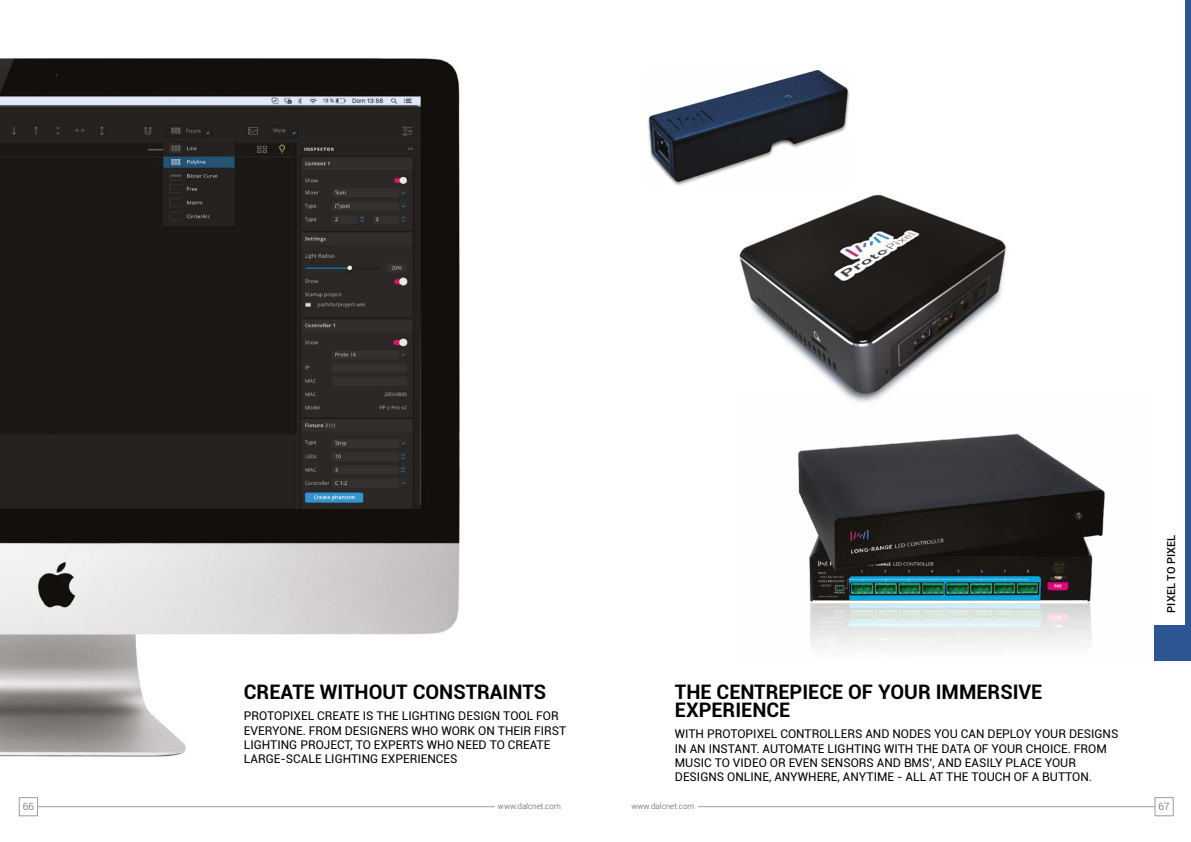
<style>
.page{position:relative;width:1191px;height:842px;background:#fff}
.page>*{position:absolute;margin:0;border:0;box-sizing:border-box;transform-origin:0 0}
.t1{font:700 20px/18px "Roboto";color:#000}
.t2{font:12px/14.4px "Roboto";color:#000}
.t3{font:500 11px "Roboto";color:#000}
.t4{font:300 10px "Roboto";color:#575756}
.t5{font:300 8px "Roboto";color:#575756}
</style>
<div class="page">
<div style="left:1154px;top:797px;width:19px;height:19px;border:1px solid #9d9d9c"></div>
<hr style="left:697px;top:806px;width:458px;height:1px;background:#9d9d9c">
<div style="left:19px;top:797px;width:19px;height:19px;border:1px solid #9d9d9c"></div>
<hr style="left:37px;top:806px;width:458px;height:1px;background:#9d9d9c">
<img style="left:0;top:58px;width:460px;height:699px">
<div style="left:1185px;top:0;width:6px;height:638px;background:#2e5593"></div>
<div style="left:1155px;top:625px;width:36px;height:36px;background:#2e5593"></div>
<img style="left:739px;top:194px;width:267px;height:197px">
<img style="left:798px;top:391px;width:307px;height:256px">
<img style="left:647px;top:70px;width:203px;height:116px">
<h1 class="t1" style="left:244px;top:682px;width:304px">CREATE WITHOUT CONSTRAINTS</h1>
<p class="t2" style="left:244px;top:708px;width:324px">PROTOPIXEL CREATE IS THE LIGHTING DESIGN TOOL FOR EVERYONE. FROM DESIGNERS WHO WORK ON THEIR FIRST LIGHTING PROJECT, TO EXPERTS WHO NEED TO CREATE LARGE-SCALE LIGHTING EXPERIENCES</p>
<h1 class="t1" style="left:675px;top:682px;width:369px">THE CENTREPIECE OF YOUR IMMERSIVE<br>EXPERIENCE</h1>
<p class="t2" style="left:675px;top:726px;width:445px">WITH PROTOPIXEL CONTROLLERS AND NODES YOU CAN DEPLOY YOUR DESIGNS IN AN INSTANT. AUTOMATE LIGHTING WITH THE DATA OF YOUR CHOICE. FROM MUSIC TO VIDEO OR EVEN SENSORS AND BMS’, AND EASILY PLACE YOUR DESIGNS ONLINE, ANYWHERE, ANYTIME - ALL AT THE TOUCH OF A BUTTON.</p>
<p class="t3" style="left:1163px;top:613px;width:80px;rotate:-90deg">PIXEL TO PIXEL</p>
<p class="t4" style="left:23px;top:800px;width:13px">66</p>
<p class="t5" style="left:498px;top:800px;width:65px">www.dalcnet.com</p>
<p class="t5" style="left:631px;top:800px;width:65px">www.dalcnet.com</p>
<p class="t4" style="left:1158px;top:800px;width:13px">67</p>
</div>
